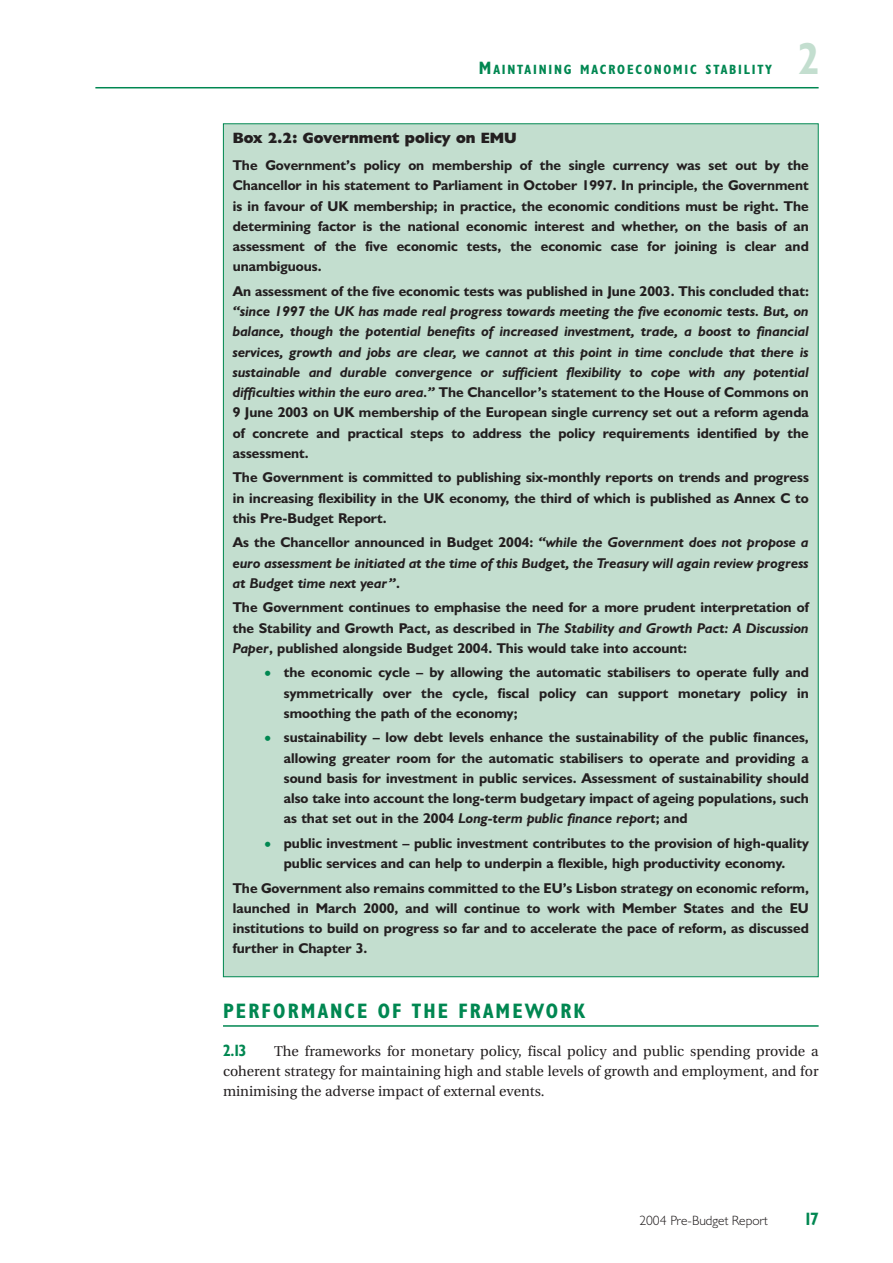
<style>
.page{position:relative;width:893px;height:1263px;background:#fff}
.page>*{position:absolute;margin:0;border:0;box-sizing:border-box;transform-origin:0 0}
.t1{font:700 condensed 45px "Humanist 521 BT";color:#c3decf}
.t2{font:700 condensed 21px "Humanist 521 BT";letter-spacing:.1em;color:#008751}
.t3{font:700 condensed 18px "Humanist 521 BT";color:#008751}
.t4{font:700 condensed 16.5px "Humanist 521 BT";color:#008751}
.t5{font:800 15px "Humanist 521 BT";color:#231f20}
.t6{font:700 14.25px/20.2px "Humanist 521 BT";color:#231f20;text-align:justify}
.t7{font:italic 700 14.25px/20.2px "Humanist 521 BT";color:#231f20;text-align:justify}
.t8{font:14.25px/20.2px "Utopia";color:#231f20;text-align:justify}
.t9{font:700 condensed 13.5px "Humanist 521 BT";letter-spacing:.135em;color:#008751}
.t10{font:300 13.5px "Humanist 521 BT";color:#231f20}
.s1{font-size:18px}
.s2{font-style:normal}
.s3{font-style:italic}
.s4{font-size:18px;color:#008751}
</style>
<div class="page">
<hr style="left:95px;top:87px;width:723px;height:1px;background:#008751">
<hr style="left:223px;top:1025px;width:595px;height:2px;background:#008751">
<div style="left:223px;top:124px;width:595px;height:853px;background:#c3decf"></div>
<p class="t9" style="left:479px;top:65px;width:294px"><span class="s1">M</span>AINTAINING MACROECONOMIC STABILITY</p>
<h1 class="t1" style="left:798px;top:43px;width:22px">2</h1>
<p class="t5" style="left:233px;top:133px;width:285px">Box 2.2: Government policy on EMU</p>
<p class="t6" style="left:233px;top:157px;width:577px">The Government’s policy on membership of the single currency was set out by the Chancellor in his statement to Parliament in October 1997. In principle, the Government is in favour of UK membership; in practice, the economic conditions must be right. The determining factor is the national economic interest and whether, on the basis of an assessment of the five economic tests, the economic case for joining is clear and unambiguous.</p>
<p class="t6" style="left:233px;top:282px;width:577px">An assessment of the five economic tests was published in June 2003. This concluded that:</p>
<p class="t7" style="left:233px;top:303px;width:577px">“since 1997 the UK has made real progress towards meeting the five economic tests. But, on balance, though the potential benefits of increased investment, trade, a boost to financial services, growth and jobs are clear, we cannot at this point in time conclude that there is sustainable and durable convergence or sufficient flexibility to cope with any potential difficulties within the euro area.” <span class="s2">The Chancellor’s statement to the House of Commons on 9 June 2003 on UK membership of the European single currency set out a reform agenda of concrete and practical steps to address the policy requirements identified by the assessment.</span></p>
<p class="t6" style="left:233px;top:469px;width:577px">The Government is committed to publishing six-monthly reports on trends and progress in increasing flexibility in the UK economy, the third of which is published as Annex C to this Pre-Budget Report.</p>
<p class="t7" style="left:233px;top:534px;width:577px"><span class="s2">As the Chancellor announced in Budget 2004:</span> “while the Government does not propose a euro assessment be initiated at the time of this Budget, the Treasury will again review progress at Budget time next year”<span class="s2">.</span></p>
<p class="t6" style="left:233px;top:599px;width:577px">The Government continues to emphasise the need for a more prudent interpretation of the Stability and Growth Pact, as described in <span class="s3">The Stability and Growth Pact: A Discussion Paper</span>, published alongside Budget 2004. This would take into account:</p>
<p class="t6" style="left:284px;top:664px;width:526px;text-indent:-21px"><span class="s4">•</span> the economic cycle – by allowing the automatic stabilisers to operate fully and symmetrically over the cycle, fiscal policy can support monetary policy in smoothing the path of the economy;</p>
<p class="t6" style="left:284px;top:729px;width:526px;text-indent:-21px"><span class="s4">•</span> sustainability – low debt levels enhance the sustainability of the public finances, allowing greater room for the automatic stabilisers to operate and providing a sound basis for investment in public services. Assessment of sustainability should also take into account the long-term budgetary impact of ageing populations, such as that set out in the 2004 <span class="s3">Long-term public finance report</span>; and</p>
<p class="t6" style="left:262px;top:834px;width:548px;text-align:center"><span class="s4">•</span> public investment – public investment contributes to the provision of high-quality public services and can help to underpin a flexible, high productivity economy.</p>
<p class="t6" style="left:233px;top:879px;width:577px">The Government also remains committed to the EU’s Lisbon strategy on economic reform, launched in March 2000, and will continue to work with Member States and the EU institutions to build on progress so far and to accelerate the pace of reform, as discussed further in Chapter 3.</p>
<h2 class="t2" style="left:223px;top:1004px;width:363px">PERFORMANCE OF THE FRAMEWORK</h2>
<p class="t4" style="left:223px;top:1044px;width:24px">2.13</p>
<p class="t8" style="left:223px;top:1042px;width:597px;text-indent:51px">The frameworks for monetary policy, fiscal policy and public spending provide a coherent strategy for maintaining high and stable levels of growth and employment, and for minimising the adverse impact of external events.</p>
<p class="t10" style="left:639px;top:1215px;width:130px">2004 Pre-Budget Report</p>
<p class="t3" style="left:805px;top:1212px;width:15px">17</p>
</div>
